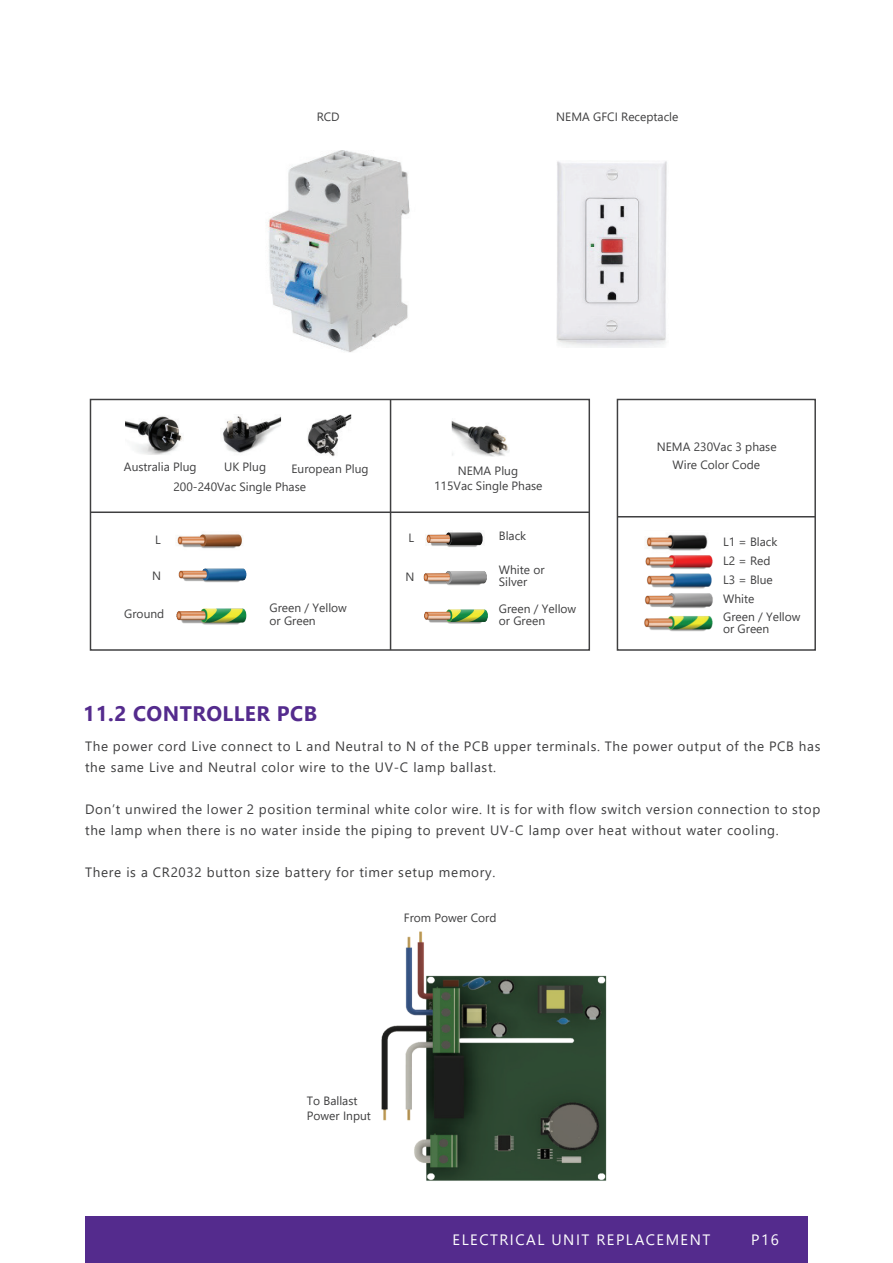
<style>
.page{position:relative;width:893px;height:1263px;background:#fff}
.page>*{position:absolute;margin:0;border:0;box-sizing:border-box;transform-origin:0 0}
.t1{font:700 21px "Segoe UI";letter-spacing:.025em;color:#542b8d}
.t2{font:15px "Segoe UI";letter-spacing:.1em;color:#fff}
.t3{font:13.5px/21px "Segoe UI";letter-spacing:.05em;color:#3e3e3f}
.t4{font:12px/19px "Segoe UI";color:#3f3f40}
.t5{font:12px/15px "Segoe UI";color:#3e3e3f}
</style>
<div class="page">
<div style="left:85px;top:1216px;width:723px;height:47px;background:#542b8d"></div>
<img style="left:268px;top:151px;width:142px;height:201px">
<img style="left:557px;top:161px;width:110px;height:186px">
<div style="left:90px;top:399px;width:500px;height:252px;border:1px solid #3f3f40"></div>
<div style="left:617px;top:399px;width:199px;height:252px;border:1px solid #3f3f40"></div>
<hr style="left:90px;top:511px;width:499px;height:2px;background:#3f3f40">
<hr style="left:617px;top:516px;width:198px;height:1px;background:#3f3f40">
<hr style="left:390px;top:399px;width:1px;height:251px;background:#3f3f40">
<img style="left:451px;top:421px;width:59px;height:36px">
<img style="left:176px;top:534px;width:71px;height:91px">
<img style="left:423px;top:532px;width:65px;height:92px">
<img style="left:126px;top:415px;width:225px;height:41px">
<img style="left:644px;top:534px;width:69px;height:98px">
<img style="left:381px;top:931px;width:226px;height:250px">
<p class="t5" style="left:317px;top:109px;width:25px">RCD</p>
<p class="t5" style="left:556px;top:108px;width:124px">NEMA GFCI Receptacle</p>
<p class="t4" style="left:124px;top:456px;width:74px">Australia Plug</p>
<p class="t4" style="left:224px;top:456px;width:43px">UK Plug</p>
<p class="t4" style="left:174px;top:459px;width:197px;line-height:18px;text-indent:118px">European Plug<br>200-240Vac Single Phase</p>
<p class="t4" style="left:434px;top:462px;width:110px;line-height:15px;text-align:center">NEMA Plug<br>115Vac Single Phase</p>
<p class="t4" style="left:657px;top:437px;width:121px;line-height:18px;text-align:center">NEMA 230Vac 3 phase<br>Wire Color Code</p>
<p class="t4" style="left:155px;top:529px;width:7px">L</p>
<p class="t4" style="left:152px;top:565px;width:10px">N</p>
<p class="t4" style="left:124px;top:603px;width:42px">Ground</p>
<p class="t4" style="left:269px;top:600px;width:79px;line-height:13px">Green / Yellow or Green</p>
<p class="t4" style="left:409px;top:527px;width:7px">L</p>
<p class="t4" style="left:406px;top:566px;width:10px">N</p>
<p class="t4" style="left:499px;top:526px;width:29px">Black</p>
<p class="t4" style="left:499px;top:563px;width:47px;line-height:12.3px">White or<br>Silver</p>
<p class="t4" style="left:499px;top:601px;width:79px;line-height:12.3px">Green / Yellow or Green</p>
<p class="t4" style="left:723px;top:531px;width:56px">L1 = Black<br>L2 = Red<br>L3 = Blue<br>White</p>
<p class="t4" style="left:723px;top:609px;width:79px;line-height:12.3px">Green / Yellow or Green</p>
<h1 class="t1" style="left:83px;top:694px;width:235px">11.2 CONTROLLER PCB</h1>
<p class="t3" style="left:85px;top:734px;width:737px">The power cord Live connect to L and Neutral to N of the PCB upper terminals. The power output of the PCB has the same Live and Neutral color wire to the UV-C lamp ballast.</p>
<p class="t3" style="left:85px;top:797px;width:737px">Don’t unwired the lower 2 position terminal white color wire. It is for with flow switch version connection to stop the lamp when there is no water inside the piping to prevent UV-C lamp over heat without water cooling.</p>
<p class="t3" style="left:85px;top:860px;width:412px">There is a CR2032 button size battery for timer setup memory.</p>
<p class="t5" style="left:404px;top:909px;width:94px">From Power Cord</p>
<p class="t5" style="left:307px;top:1092px;width:66px">To Ballast<br>Power Input</p>
<p class="t2" style="left:453px;top:1225px;width:259px">ELECTRICAL UNIT REPLACEMENT</p>
<p class="t2" style="left:751px;top:1225px;width:29px">P16</p>
</div>
